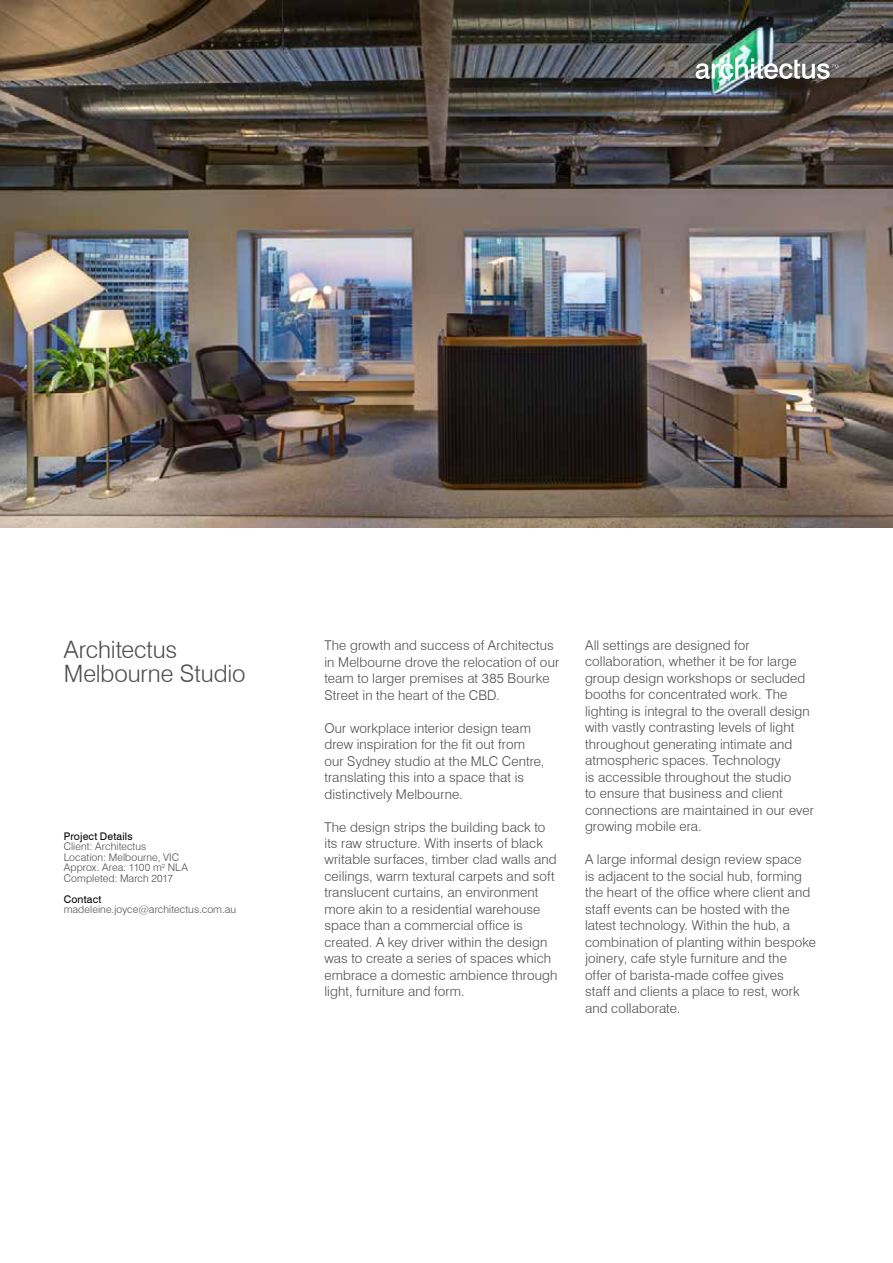
<style>
.page{position:relative;width:893px;height:1263px;background:#fff}
.page>*{position:absolute;margin:0;border:0;box-sizing:border-box;transform-origin:0 0}
.t1{font:300 24px/24px "Swiss 721 BT";letter-spacing:-.005em;color:#4d4d4f}
.t2{font:300 13.5px/16.5px "Swiss 721 BT";letter-spacing:.01em;color:#4d4d4f}
.t3{font:300 10.5px/10.5px "Swiss 721 BT";letter-spacing:.01em;color:#4d4d4f}
.t4{font:10.5px "Swiss 721 BT";letter-spacing:.015em;color:#000}
</style>
<div class="page">
<img style="left:0;top:0;width:893px;height:527px">
<img style="left:696px;top:58px;width:142px;height:21px">
<h1 class="t1" style="left:64px;top:637px;width:183px">Architectus<br>Melbourne Studio</h1>
<p class="t4" style="left:64px;top:829px;width:70px">Project Details</p>
<p class="t3" style="left:64px;top:841px;width:126px">Client: Architectus<br>Location: Melbourne, VIC<br>Approx. Area: 1100 m<sup>2</sup> NLA<br>Completed: March 2017</p>
<p class="t4" style="left:64px;top:892px;width:39px">Contact</p>
<p class="t3" style="left:64px;top:904px;width:174px">madeleine.joyce@architectus.com.au</p>
<p class="t2" style="left:324px;top:637px;width:236px">The growth and success of Architectus in Melbourne drove the relocation of our team to larger premises at 385 Bourke Street in the heart of the CBD.</p>
<p class="t2" style="left:324px;top:719px;width:222px">Our workplace interior design team drew inspiration for the fit out from our Sydney studio at the MLC Centre, translating this into a space that is distinctively Melbourne.</p>
<p class="t2" style="left:324px;top:818px;width:234px">The design strips the building back to its raw structure. With inserts of black writable surfaces, timber clad walls and ceilings, warm textural carpets and soft translucent curtains, an environment more akin to a residential warehouse space than a commercial office is created. A key driver within the design was to create a series of spaces which embrace a domestic ambience through light, furniture and form.</p>
<p class="t2" style="left:585px;top:637px;width:230px">All settings are designed for collaboration, whether it be for large group design workshops or secluded booths for concentrated work. The lighting is integral to the overall design with vastly contrasting levels of light throughout generating intimate and atmospheric spaces. Technology<br>is accessible throughout the studio<br>to ensure that business and client connections are maintained in our ever growing mobile era.</p>
<p class="t2" style="left:585px;top:851px;width:232px">A large informal design review space<br>is adjacent to the social hub, forming the heart of the office where client and staff events can be hosted with the latest technology. Within the hub, a combination of planting within bespoke joinery, cafe style furniture and the offer of barista-made coffee gives<br>staff and clients a place to rest, work and collaborate.</p>
</div>
